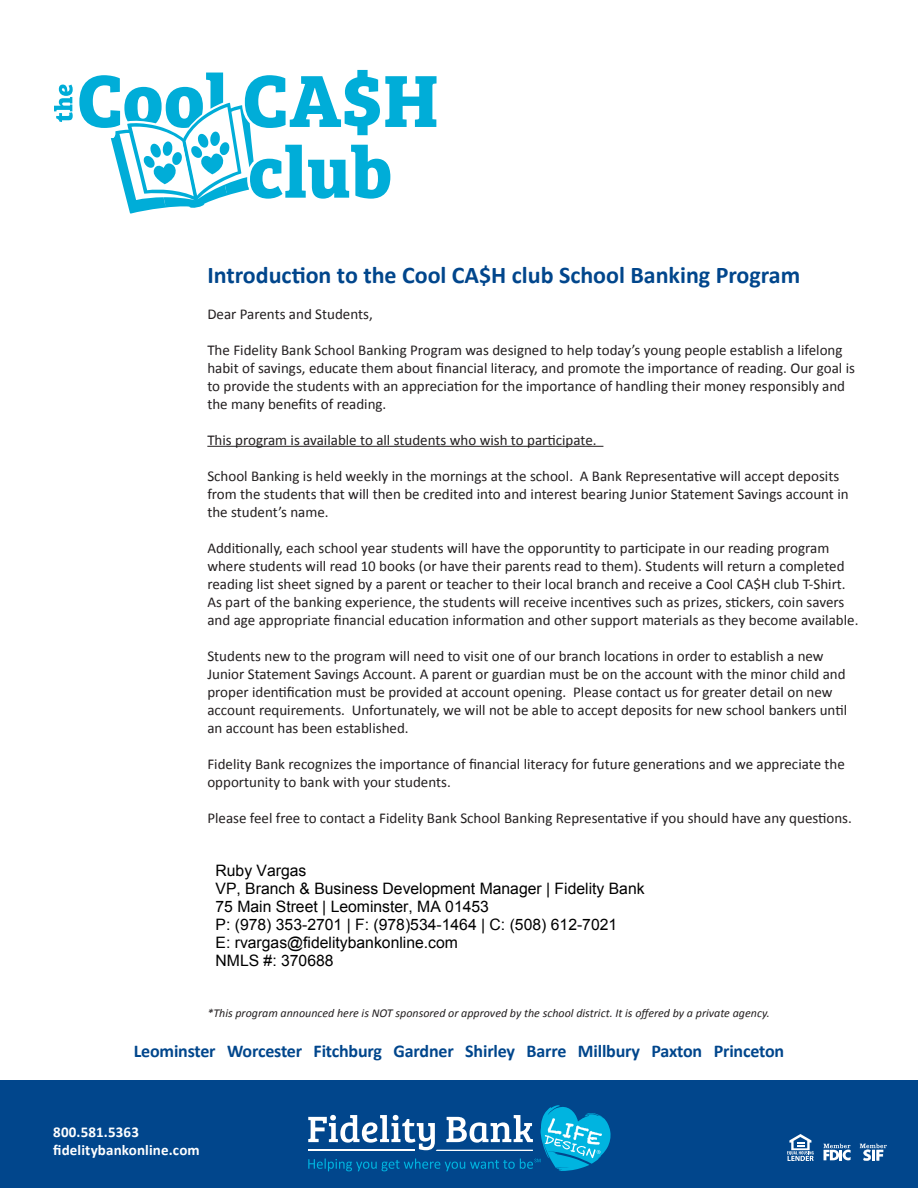
<style>
.page{position:relative;width:918px;height:1188px;background:#fff}
.page>*{position:absolute;margin:0;border:0;box-sizing:border-box;transform-origin:0 0}
.t1{font:700 24px "Calibri";color:#01468c}
.t2{font:700 18px "Calibri";letter-spacing:-.01em;color:#01468c}
.t3{font:15.75px/18.1px "Arial";color:#000}
.t4{font:15px/18px "Calibri";color:#231f20}
.t5{font:700 15px "Calibri";letter-spacing:.01em;color:#fff}
.t6{font:italic 12px "Calibri";color:#231f20}
</style>
<div class="page">
<svg style="left:54px;top:85px;width:19px;height:37px"></svg>
<svg style="left:79px;top:70px;width:358px;height:144px"></svg>
<div style="left:0;top:1080px;width:918px;height:108px;background:#01468c"></div>
<svg style="left:308px;top:1105px;width:303px;height:66px"></svg>
<svg style="left:787px;top:1134px;width:27px;height:27px"></svg>
<svg style="left:823px;top:1144px;width:28px;height:16px"></svg>
<svg style="left:860px;top:1144px;width:27px;height:17px"></svg>
<hr style="left:207px;top:446px;width:396px;height:1px;background:#231f20">
<p class="t1" style="left:207px;top:259px;width:594px">Introduction to the Cool CA$H club School Banking Program</p>
<p class="t4" style="left:207px;top:305px;width:167px">Dear Parents and Students,</p>
<p class="t4" style="left:207px;top:341px;width:649px">The Fidelity Bank School Banking Program was designed to help today’s young people establish a lifelong habit of savings, educate them about financial literacy, and promote the importance of reading. Our goal is to provide the students with an appreciation for the importance of handling their money responsibly and the many benefits of reading.</p>
<p class="t4" style="left:207px;top:431px;width:391px">This program is available to all students who wish to participate.</p>
<p class="t4" style="left:207px;top:467px;width:643px">School Banking is held weekly in the mornings at the school. A Bank Representative will accept deposits from the students that will then be credited into and interest bearing Junior Statement Savings account in the student’s name.</p>
<p class="t4" style="left:207px;top:539px;width:640px">Additionally, each school year students will have the opporuntity to participate in our reading program where students will read 10 books (or have their parents read to them). Students will return a completed reading list sheet signed by a parent or teacher to their local branch and receive a Cool CA$H club T-Shirt.</p>
<p class="t4" style="left:207px;top:593px;width:653px">As part of the banking experience, the students will receive incentives such as prizes, stickers, coin savers and age appropriate financial education information and other support materials as they become available.</p>
<p class="t4" style="left:207px;top:647px;width:641px">Students new to the program will need to visit one of our branch locations in order to establish a new Junior Statement Savings Account. A parent or guardian must be on the account with the minor child and proper identification must be provided at account opening. Please contact us for greater detail on new account requirements. Unfortunately, we will not be able to accept deposits for new school bankers until an account has been established.</p>
<p class="t4" style="left:207px;top:755px;width:639px">Fidelity Bank recognizes the importance of financial literacy for future generations and we appreciate the opportunity to bank with your students.</p>
<p class="t4" style="left:207px;top:809px;width:646px">Please feel free to contact a Fidelity Bank School Banking Representative if you should have any questions.</p>
<p class="t3" style="left:216px;top:862px;width:431px">Ruby Vargas<br>VP, Branch &amp; Business Development Manager | Fidelity Bank 75 Main Street | Leominster, MA 01453<br>P: (978) 353-2701 | F: (978)534-1464 | C: (508) 612-7021<br>E: rvargas@fidelitybankonline.com<br>NMLS #: 370688</p>
<p class="t6" style="left:207px;top:1005px;width:564px">*This program announced here is NOT sponsored or approved by the school district. It is offered by a private agency.</p>
<p class="t2" style="left:134px;top:1039px;width:652px">Leominster Worcester Fitchburg Gardner Shirley Barre Millbury Paxton Princeton</p>
<p class="t5" style="left:53px;top:1123px;width:87px">800.581.5363</p>
<p class="t5" style="left:53px;top:1141px;width:148px">fidelitybankonline.com</p>
</div>
